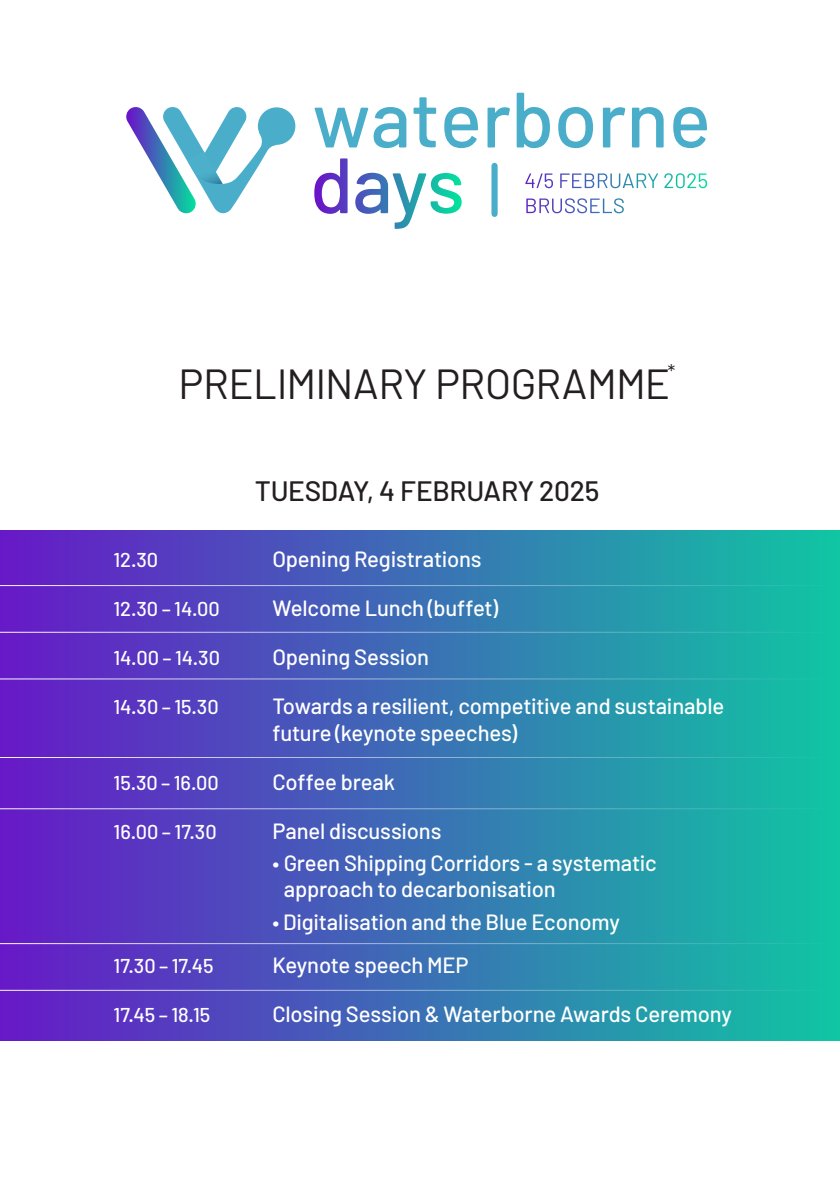
<style>
.page{position:relative;width:840px;height:1191px;background:#fff}
.page>*{position:absolute;margin:0;border:0;box-sizing:border-box;transform-origin:0 0}
.t1{font:500 78.2px "Barlow";color:#4aaecb}
.t2{font:42px "Barlow";letter-spacing:-.015em;color:#231f20}
.t3{font:500 28px "Barlow";letter-spacing:-.015em;color:#231f20}
.Alineastijl_1{font:500 22px/26.4px "Barlow";letter-spacing:-.01em;color:#fff}
.OPSOMMING{font:500 22px/26.4px "Barlow";letter-spacing:-.01em;color:#fff}
.Alineastijl_1-2{font:500 20px "Barlow";color:#fff}
.t4{font:20px "Barlow";color:#231f20}
</style>
<div class="page">
<div style="left:0;top:530px;width:839px;height:510px;background:linear-gradient(to right,#6819c7,#10c6a3)"></div>
<svg style="left:314px;top:158px;width:33px;height:56px"></svg>
<svg style="left:355px;top:173px;width:106px;height:56px"></svg>
<svg style="left:126px;top:107px;width:169px;height:107px"></svg>
<img style="left:187px;top:161px;width:35px;height:23px">
<div style="left:491px;top:166px;width:6px;height:48px;background:#4aaecb"></div>
<svg style="left:525px;top:173px;width:27px;height:15px"></svg>
<svg style="left:560px;top:173px;width:97px;height:15px"></svg>
<svg style="left:664px;top:173px;width:42px;height:15px"></svg>
<svg style="left:526px;top:198px;width:97px;height:15px"></svg>
<hr style="left:0;top:585px;width:839px;height:1px;background:#fff">
<hr style="left:0;top:632px;width:839px;height:1px;background:#fff">
<hr style="left:0;top:678px;width:839px;height:1px;background:#fff">
<hr style="left:0;top:757px;width:833px;height:1px;background:#fff">
<hr style="left:0;top:808px;width:839px;height:1px;background:#fff">
<hr style="left:0;top:943px;width:839px;height:1px;background:#fff">
<hr style="left:0;top:989px;width:839px;height:1px;background:#fff">
<p class="t1" style="left:312px;top:71px;width:400px">waterborne</p>
<p class="t4" style="left:667px;top:360px;width:9px">*</p>
<p class="t2" style="left:178px;top:358px;width:493px">PRELIMINARY PROGRAMME</p>
<p class="t3" style="left:254px;top:473px;width:346px">TUESDAY, 4 FEBRUARY 2025</p>
<p class="Alineastijl_1-2" style="left:113px;top:547px;width:46px">12.30</p>
<p class="Alineastijl_1" style="left:272px;top:545px;width:210px">Opening Registrations</p>
<p class="Alineastijl_1-2" style="left:113px;top:596px;width:108px">12.30 – 14.00</p>
<p class="Alineastijl_1" style="left:272px;top:594px;width:227px">Welcome Lunch (buffet)</p>
<p class="Alineastijl_1-2" style="left:113px;top:645px;width:108px">14.00 – 14.30</p>
<p class="Alineastijl_1" style="left:272px;top:643px;width:158px">Opening Session</p>
<p class="Alineastijl_1-2" style="left:113px;top:695px;width:107px">14.30 – 15.30</p>
<p class="Alineastijl_1" style="left:272px;top:693px;width:453px">Towards a resilient, competitive and sustainable future (keynote speeches)</p>
<p class="Alineastijl_1-2" style="left:113px;top:770px;width:107px">15.30 – 16.00</p>
<p class="Alineastijl_1" style="left:272px;top:768px;width:124px">Coffee break</p>
<p class="Alineastijl_1-2" style="left:113px;top:819px;width:105px">16.00 – 17.30</p>
<p class="Alineastijl_1" style="left:272px;top:817px;width:170px">Panel discussions</p>
<p class="OPSOMMING" style="left:283px;top:849px;width:374px;text-indent:-11px">• Green Shipping Corridors - a systematic approach to decarbonisation</p>
<p class="OPSOMMING" style="left:272px;top:908px;width:349px">• Digitalisation and the Blue Economy</p>
<p class="Alineastijl_1-2" style="left:113px;top:953px;width:101px">17.30 – 17.45</p>
<p class="Alineastijl_1" style="left:272px;top:951px;width:197px">Keynote speech MEP</p>
<p class="Alineastijl_1-2" style="left:113px;top:1002px;width:98px">17.45 – 18.15</p>
<p class="Alineastijl_1" style="left:272px;top:1000px;width:460px">Closing Session &amp; Waterborne Awards Ceremony</p>
</div>
